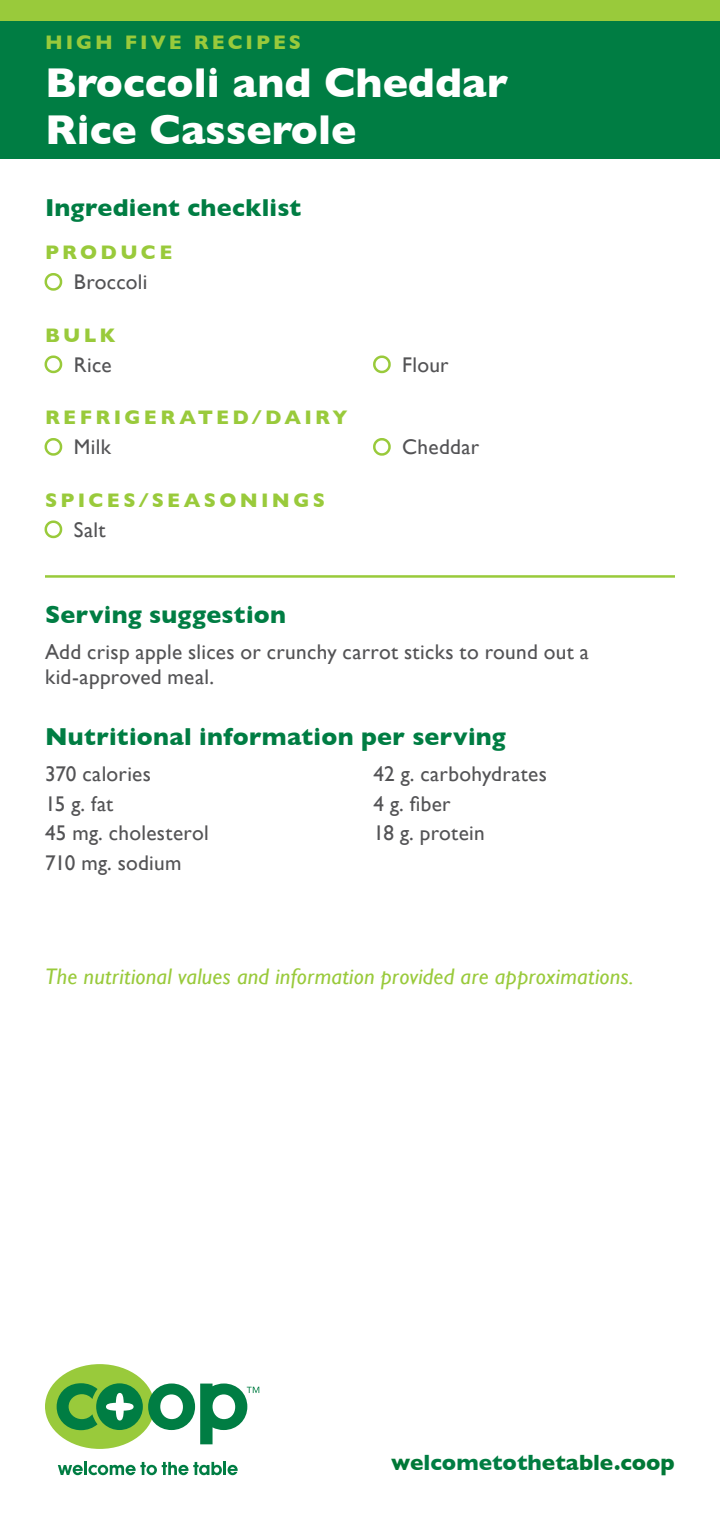
<style>
.page{position:relative;width:720px;height:1530px;background:#fff}
.page>*{position:absolute;margin:0;border:0;box-sizing:border-box;transform-origin:0 0}
._01_RECIPE_TITLE{font:800 42.5px/47.5px "Gill Sans";color:#fff}
.Nutrition_and_Cost_H{font:800 25px "Gill Sans";letter-spacing:.01em;color:#007d43}
._06_Ingredient_Check{font:800 25px "Gill Sans";letter-spacing:.01em;color:#007d43}
._04_Preparation_Head{font:800 25px "Gill Sans";letter-spacing:.01em;color:#007d43}
._09_Nutritional_Foot{font:italic 22.5px "Gill Sans";letter-spacing:.01em;color:#99ca3b}
.green__url{font:800 22.5px "Gill Sans";color:#007836}
._05_Body_copy{font:21.25px/25px "Gill Sans";letter-spacing:.015em;color:#535355}
._03_Ingredient_List{font:21.25px "Gill Sans";letter-spacing:.015em;color:#535355}
._07_Shopping_Categor{font:800 20px "Gill Sans";letter-spacing:.165em;color:#99ca3b}
.s1{color:#007d43}
</style>
<div class="page">
<div style="left:0;top:0;width:720px;height:21px;background:#99ca3b"></div>
<div style="left:0;top:21px;width:720px;height:138px;background:#007d43"></div>
<div style="left:45px;top:1364px;width:109px;height:85px;background:#99ca3b;border-radius:50%"></div>
<svg style="left:58px;top:1462px;width:180px;height:13px"></svg>
<svg style="left:57px;top:1383px;width:202px;height:61px"></svg>
<svg style="left:44px;top:273px;width:19px;height:18px"></svg>
<svg style="left:44px;top:355px;width:19px;height:19px"></svg>
<svg style="left:373px;top:355px;width:18px;height:19px"></svg>
<svg style="left:44px;top:438px;width:19px;height:18px"></svg>
<svg style="left:373px;top:438px;width:18px;height:18px"></svg>
<svg style="left:44px;top:520px;width:19px;height:19px"></svg>
<hr style="left:45px;top:575px;width:630px;height:3px;background:#99ca3b">
<p class="_07_Shopping_Categor" style="left:45px;top:31px;width:258px">HIGH FIVE RECIPES</p>
<p class="_01_RECIPE_TITLE" style="left:45px;top:58px;width:465px">Broccoli and Cheddar<br>Rice Casserole</p>
<p class="_06_Ingredient_Check" style="left:45px;top:193px;width:258px">Ingredient checklist</p>
<p class="_07_Shopping_Categor" style="left:45px;top:241px;width:129px">PRODUCE</p>
<p class="_05_Body_copy" style="left:74px;top:270px;width:75px">Broccoli</p>
<p class="_07_Shopping_Categor" style="left:45px;top:323px;width:72px">BULK</p>
<p class="_05_Body_copy" style="left:74px;top:352px;width:39px">Rice</p>
<p class="_05_Body_copy" style="left:402px;top:352px;width:48px">Flour</p>
<p class="_07_Shopping_Categor" style="left:45px;top:406px;width:304px">REFRIGERATED/DAIRY</p>
<p class="_05_Body_copy" style="left:74px;top:435px;width:39px">Milk</p>
<p class="_05_Body_copy" style="left:402px;top:435px;width:79px">Cheddar</p>
<p class="_07_Shopping_Categor" style="left:45px;top:488px;width:282px">SPICES/SEASONINGS</p>
<p class="_05_Body_copy" style="left:74px;top:517px;width:33px">Salt</p>
<p class="_04_Preparation_Head" style="left:45px;top:600px;width:243px">Serving suggestion</p>
<p class="_05_Body_copy" style="left:45px;top:640px;width:545px">Add crisp apple slices or crunchy carrot sticks to round out a kid-approved meal.</p>
<p class="Nutrition_and_Cost_H" style="left:45px;top:722px;width:462px">Nutritional information per serving</p>
<p class="_03_Ingredient_List" style="left:45px;top:762px;width:108px">370 calories</p>
<p class="_03_Ingredient_List" style="left:45px;top:791px;width:70px">15 g. fat</p>
<p class="_03_Ingredient_List" style="left:45px;top:821px;width:165px">45 mg. cholesterol</p>
<p class="_03_Ingredient_List" style="left:45px;top:850px;width:138px">710 mg. sodium</p>
<p class="_03_Ingredient_List" style="left:373px;top:762px;width:175px">42 g. carbohydrates</p>
<p class="_03_Ingredient_List" style="left:373px;top:791px;width:79px">4 g. fiber</p>
<p class="_03_Ingredient_List" style="left:373px;top:821px;width:113px">18 g. protein</p>
<p class="_09_Nutritional_Foot" style="left:45px;top:964px;width:590px">The nutritional values and information provided are approximations.</p>
<p class="green__url" style="left:391px;top:1449px;width:285px">we<span class="s1">lcometoth</span>etable.coop</p>
</div>
